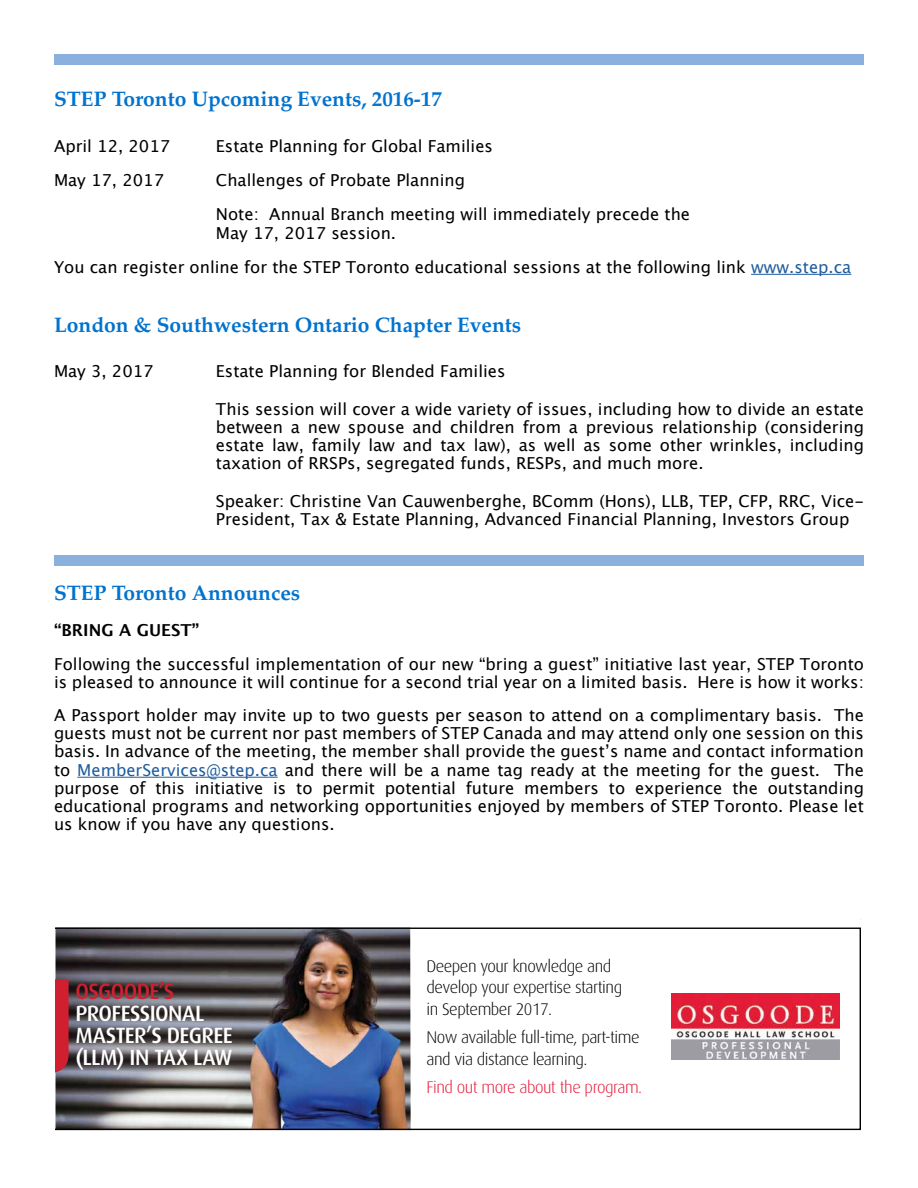
<style>
.page{position:relative;width:918px;height:1188px;background:#fff}
.page>*{position:absolute;margin:0;border:0;box-sizing:border-box;transform-origin:0 0}
.t1{font:500 22.2px/22.2px "Dax";letter-spacing:-.025em;color:#fff}
.t2{font:500 22.2px "Dax";letter-spacing:-.025em;color:#d0202f}
.t3{font:700 21px "Palatino";color:#0073cf}
.t4{font:300 16.95px/21.8px "Dax";letter-spacing:-.03em;color:#000}
.t5{font:300 16.95px "Dax";letter-spacing:-.03em;color:#e31837}
.t6{font:16.5px/18.1px "Lucida Grande";color:#000}
.t7{font:700 16.5px "Lucida Grande";color:#000}
.s1{color:#215e9e}
</style>
<div class="page">
<hr style="left:751px;top:274px;width:100px;height:1px;background:#215e9e">
<div style="left:54px;top:54px;width:810px;height:11px;background:#8bb0dd"></div>
<hr style="left:77px;top:777px;width:201px;height:1px;background:#215e9e">
<div style="left:54px;top:555px;width:810px;height:11px;background:#8bb0dd"></div>
<img style="left:56px;top:928px;width:805px;height:202px">
<img style="left:671px;top:993px;width:168px;height:67px">
<svg style="left:56px;top:979px;width:13px;height:94px"></svg>
<p class="t3" style="left:54px;top:81px;width:389px">STEP Toronto Upcoming Events, 2016-17</p>
<p class="t6" style="left:54px;top:137px;width:118px">April 12, 2017</p>
<p class="t6" style="left:216px;top:137px;width:278px">Estate Planning for Global Families</p>
<p class="t6" style="left:54px;top:171px;width:112px">May 17, 2017</p>
<p class="t6" style="left:216px;top:163px;width:476px;line-height:33.9px">Challenges of Probate Planning<br>Note: Annual Branch meeting will immediately precede the</p>
<p class="t6" style="left:54px;top:216px;width:799px;line-height:33.9px;text-indent:162px">May 17, 2017 session.<br>You can register online for the STEP Toronto educational sessions at the following link <span class="s1">www.step.ca</span></p>
<p class="t3" style="left:54px;top:307px;width:469px">London &amp; Southwestern Ontario Chapter Events</p>
<p class="t6" style="left:54px;top:362px;width:101px">May 3, 2017</p>
<p class="t6" style="left:216px;top:362px;width:291px">Estate Planning for Blended Families</p>
<p class="t6" style="left:216px;top:400px;width:650px;text-align:justify">This session will cover a wide variety of issues, including how to divide an estate between a new spouse and children from a previous relationship (considering estate law, family law and tax law), as well as some other wrinkles, including taxation of RRSPs, segregated funds, RESPs, and much more.</p>
<p class="t6" style="left:216px;top:492px;width:649px">Speaker: Christine Van Cauwenberghe, BComm (Hons), LLB, TEP, CFP, RRC, Vice-<br>President, Tax &amp; Estate Planning, Advanced Financial Planning, Investors Group</p>
<p class="t3" style="left:54px;top:575px;width:248px">STEP Toronto Announces</p>
<p class="t7" style="left:54px;top:617px;width:147px">“BRING A GUEST”</p>
<p class="t6" style="left:54px;top:655px;width:811px">Following the successful implementation of our new “bring a guest” initiative last year, STEP Toronto is pleased to announce it will continue for a second trial year on a limited basis. Here is how it works:</p>
<p class="t6" style="left:54px;top:706px;width:812px;text-align:justify">A Passport holder may invite up to two guests per season to attend on a complimentary basis. The guests must not be current nor past members of STEP Canada and may attend only one session on this basis. In advance of the meeting, the member shall provide the guest’s name and contact information to <span class="s1">MemberServices@step.ca</span> and there will be a name tag ready at the meeting for the guest. The purpose of this initiative is to permit potential future members to experience the outstanding educational programs and networking opportunities enjoyed by members of STEP Toronto. Please let us know if you have any questions.</p>
<h1 class="t2" style="left:75px;top:978px;width:101px">OSGOODE’S</h1>
<h1 class="t1" style="left:75px;top:1002px;width:159px">PROFESSIONAL<br>MASTER’S DEGREE (LLM) IN TAX LAW</h1>
<p class="t4" style="left:427px;top:955px;width:197px">Deepen your knowledge and develop your expertise starting in September 2017.</p>
<p class="t4" style="left:427px;top:1027px;width:215px">Now available full-time, part-time and via distance learning.</p>
<p class="t5" style="left:427px;top:1078px;width:217px">Find out more about the program.</p>
</div>
